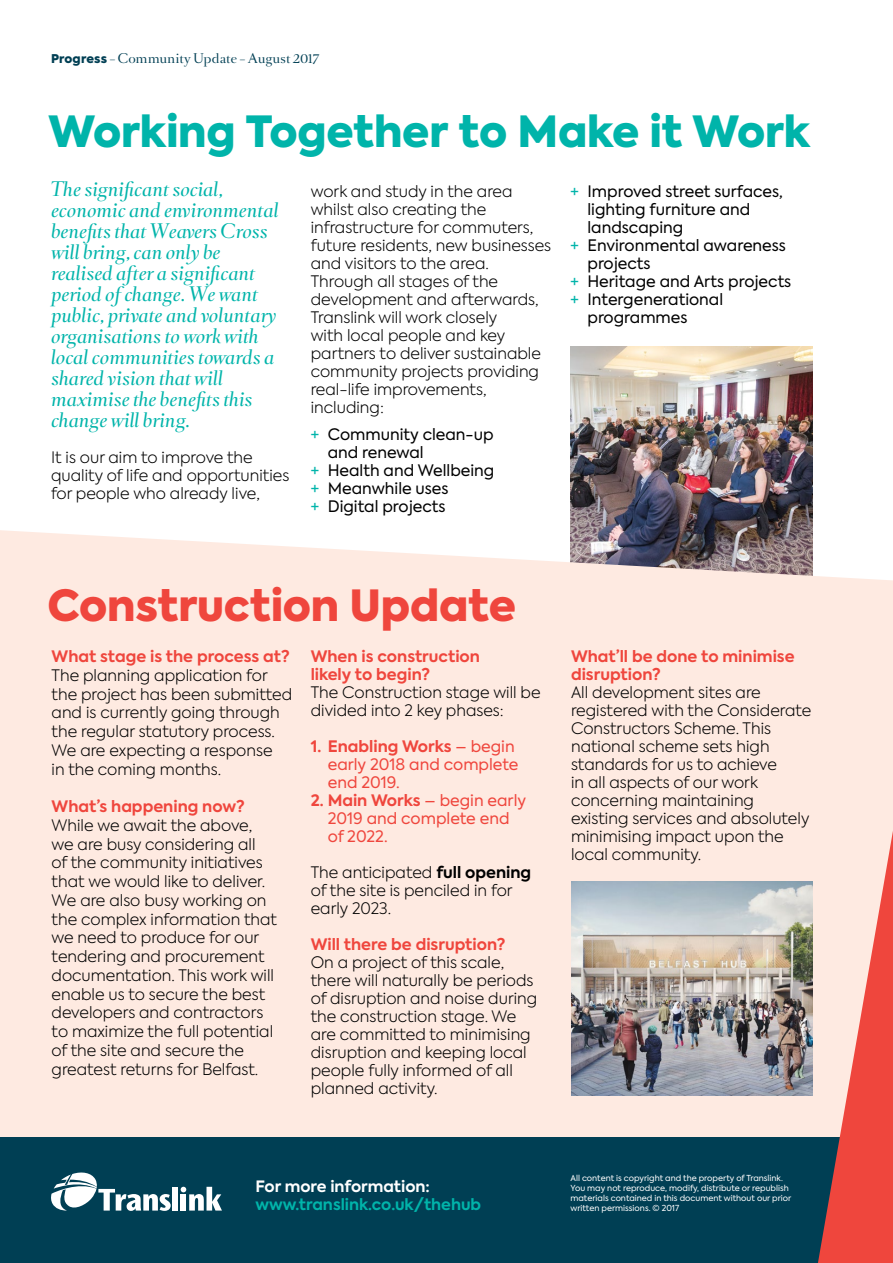
<style>
.page{position:relative;width:893px;height:1263px;background:#fff}
.page>*{position:absolute;margin:0;border:0;box-sizing:border-box;transform-origin:0 0}
.t1{font:900 42.75px "Axiforma";letter-spacing:-.005em;color:#00b4aa}
.t2{font:900 42.75px "Axiforma";letter-spacing:-.005em;color:#ef463d}
.t3{font:italic 18px/21px "Romain Headline";color:#00b4aa}
.t4{font:300 15.75px/18px "Axiforma";color:#000}
.t5{font:15.75px "Axiforma";color:#000}
.t6{font:700 15.75px/18px "Axiforma";color:#ef463d}
.t7{font:15.75px/18px "Axiforma";color:#ef463d}
.t8{font:700 15.6px "Axiforma";color:#00b4aa}
.t9{font:700 15.6px "Axiforma";color:#fff}
.t10{font:12px "Romain Headline";letter-spacing:.015em;color:#003f54}
.t11{font:8.25px/9.9px "Axiforma";color:#fff}
.s1{font-family:"Axiforma";font-weight:900}
.s2{color:#00b4aa}
.s3{font-weight:700}
</style>
<div class="page">
<img style="left:570px;top:346px;width:242px;height:184px">
<div style="left:0;top:530px;width:893px;height:607px;background:#feeae1"></div>
<div style="left:0;top:1137px;width:893px;height:126px;background:#003f54"></div>
<svg style="left:51px;top:1172px;width:120px;height:39px"></svg>
<div style="left:173px;top:1187px;width:5px;height:23px;background:#fff"></div>
<svg style="left:181px;top:1187px;width:41px;height:23px"></svg>
<img style="left:571px;top:881px;width:242px;height:214px">
<svg style="left:818px;top:831px;width:75px;height:432px;background:#eb9088"></svg>
<p class="t10" style="left:51px;top:50px;width:270px"><span class="s1">Progress</span> – Community Update – August 2017</p>
<h1 class="t1" style="left:48px;top:101px;width:763px">Working Together to Make it Work</h1>
<p class="t3" style="left:51px;top:178px;width:229px">The significant social, economic and environmental benefits that Weavers Cross will bring, can only be realised after a significant period of change. We want public, private and voluntary organisations to work with local communities towards a shared vision that will maximise the benefits this change will bring.</p>
<p class="t4" style="left:51px;top:448px;width:240px">It is our aim to improve the quality of life and opportunities for people who already live,</p>
<p class="t4" style="left:311px;top:182px;width:242px">work and study in the area whilst also creating the infrastructure for commuters, future residents, new businesses and visitors to the area.<br>Through all stages of the development and afterwards,<br>Translink will work closely<br>with local people and key partners to deliver sustainable community projects providing real-life improvements, including:</p>
<p class="t5" style="left:311px;top:424px;width:184px"><span class="s2">+</span> Community clean-up</p>
<p class="t5" style="left:328px;top:442px;width:97px">and renewal</p>
<p class="t5" style="left:311px;top:460px;width:185px"><span class="s2">+</span> Health and Wellbeing</p>
<p class="t5" style="left:311px;top:478px;width:139px"><span class="s2">+</span> Meanwhile uses</p>
<p class="t5" style="left:311px;top:496px;width:136px"><span class="s2">+</span> Digital projects</p>
<p class="t5" style="left:570px;top:181px;width:214px"><span class="s2">+</span> Improved street surfaces,</p>
<p class="t5" style="left:587px;top:199px;width:164px">lighting furniture and</p>
<p class="t5" style="left:587px;top:217px;width:97px">landscaping</p>
<p class="t5" style="left:570px;top:235px;width:217px"><span class="s2">+</span> Environmental awareness</p>
<p class="t5" style="left:587px;top:253px;width:65px">projects</p>
<p class="t5" style="left:570px;top:271px;width:222px"><span class="s2">+</span> Heritage and Arts projects</p>
<p class="t5" style="left:570px;top:289px;width:154px"><span class="s2">+</span> Intergenerational</p>
<p class="t5" style="left:587px;top:307px;width:102px">programmes</p>
<h1 class="t2" style="left:47px;top:575px;width:470px">Construction Update</h1>
<p class="t6" style="left:52px;top:648px;width:240px">What stage is the process at?</p>
<p class="t4" style="left:52px;top:666px;width:242px;line-height:18.8px">The planning application for the project has been submitted and is currently going through the regular statutory process.<br>We are expecting a response<br>in the coming months.</p>
<p class="t6" style="left:52px;top:798px;width:195px">What’s happening now?</p>
<p class="t4" style="left:52px;top:816px;width:227px;line-height:18.8px">While we await the above, we are busy considering all<br>of the community initiatives that we would like to deliver.<br>We are also busy working on the complex information that we need to produce for our tendering and procurement documentation. This work will enable us to secure the best developers and contractors to maximize the full potential of the site and secure the greatest returns for Belfast.</p>
<p class="t6" style="left:311px;top:648px;width:171px">When is construction likely to begin?</p>
<p class="t4" style="left:311px;top:683px;width:231px">The Construction stage will be divided into 2 key phases:</p>
<p class="t7" style="left:328px;top:738px;width:192px;text-indent:-17px"><span class="s3">1. Enabling Works</span> – begin early 2018 and complete end 2019.</p>
<p class="t7" style="left:328px;top:792px;width:200px;text-indent:-17px"><span class="s3">2. Main Works</span> – begin early<br>2019 and complete end of 2022.</p>
<p class="t4" style="left:311px;top:863px;width:222px">The anticipated <span class="s3">full opening </span>of the site is penciled in for early 2023.</p>
<p class="t6" style="left:311px;top:936px;width:196px">Will there be disruption?</p>
<p class="t4" style="left:311px;top:953px;width:228px">On a project of this scale, there will naturally be periods of disruption and noise during the construction stage. We are committed to minimising disruption and keeping local people fully informed of all planned activity.</p>
<p class="t6" style="left:571px;top:647px;width:225px">What’ll be done to minimise disruption?</p>
<p class="t4" style="left:571px;top:683px;width:242px">All development sites are registered with the Considerate<br>Constructors Scheme. This national scheme sets high standards for us to achieve<br>in all aspects of our work concerning maintaining existing services and absolutely minimising impact upon the local community.</p>
<p class="t9" style="left:255px;top:1175px;width:176px">For more information:</p>
<p class="t8" style="left:255px;top:1194px;width:227px">www.translink.co.uk/thehub</p>
<p class="t11" style="left:570px;top:1173px;width:222px">All content is copyright and the property of Translink.<br>You may not reproduce, modify, distribute or republish materials contained in this document without our prior written permissions. © 2017</p>
</div>
